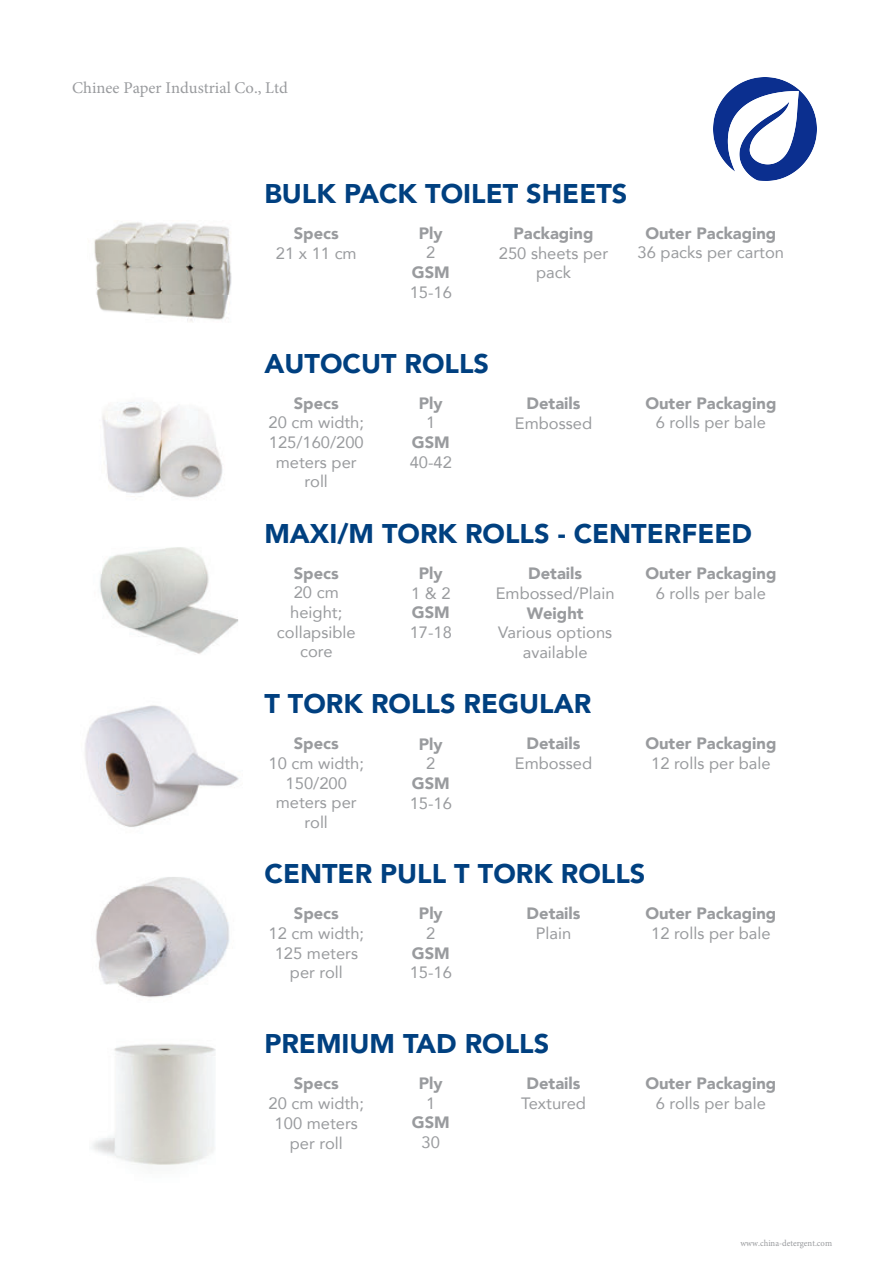
<style>
.page{position:relative;width:893px;height:1263px;background:#fff}
.page>*{position:absolute;margin:0;border:0;box-sizing:border-box;transform-origin:0 0}
.t1{font:900 27px "Avenir";color:#004080}
.t2{font:16.35px/19.6px "Avenir";color:#999b9e;text-align:center}
.t3{font:900 16.35px "Avenir";color:#999b9e}
.t4{font:16.35px "Minion Pro";color:#999b9e}
.t5{font:9px "Minion Pro";color:#999b9e;scale:.96 1}
</style>
<div class="page">
<img style="left:99px;top:547px;width:139px;height:107px">
<img style="left:85px;top:705px;width:154px;height:122px">
<img style="left:95px;top:877px;width:135px;height:121px">
<img style="left:92px;top:1044px;width:124px;height:121px">
<img style="left:94px;top:222px;width:138px;height:100px">
<img style="left:102px;top:402px;width:121px;height:96px">
<img style="left:713px;top:77px;width:104px;height:104px">
<p class="t4" style="left:72px;top:77px;width:217px">Chinee Paper Industrial Co., Ltd</p>
<h1 class="t1" style="left:264px;top:170px;width:364px">BULK PACK TOILET SHEETS</h1>
<p class="t3" style="left:294px;top:219px;width:47px">Specs</p>
<p class="t2" style="left:276px;top:243px;width:82px">21 x 11 cm</p>
<p class="t3" style="left:419px;top:219px;width:25px">Ply</p>
<p class="t2" style="left:426px;top:242px;width:11px">2</p>
<p class="t3" style="left:412px;top:258px;width:39px">GSM</p>
<p class="t2" style="left:410px;top:282px;width:44px">15-16</p>
<p class="t3" style="left:514px;top:219px;width:81px">Packaging</p>
<p class="t2" style="left:499px;top:243px;width:111px">250 sheets per pack</p>
<p class="t3" style="left:645px;top:219px;width:133px">Outer Packaging</p>
<p class="t2" style="left:638px;top:242px;width:148px">36 packs per carton</p>
<h1 class="t1" style="left:264px;top:340px;width:226px">AUTOCUT ROLLS</h1>
<p class="t3" style="left:294px;top:389px;width:47px">Specs</p>
<p class="t2" style="left:268px;top:412px;width:97px">20 cm width;<br>125/160/200 meters per roll</p>
<p class="t3" style="left:419px;top:389px;width:25px">Ply</p>
<p class="t2" style="left:426px;top:412px;width:11px">1</p>
<p class="t3" style="left:412px;top:428px;width:39px">GSM</p>
<p class="t2" style="left:410px;top:452px;width:44px">40-42</p>
<p class="t3" style="left:527px;top:389px;width:55px">Details</p>
<p class="t2" style="left:515px;top:413px;width:79px">Embossed</p>
<p class="t3" style="left:645px;top:389px;width:133px">Outer Packaging</p>
<p class="t2" style="left:656px;top:412px;width:112px">6 rolls per bale</p>
<h1 class="t1" style="left:264px;top:510px;width:489px">MAXI/M TORK ROLLS - CENTERFEED</h1>
<p class="t3" style="left:294px;top:559px;width:47px">Specs</p>
<p class="t2" style="left:277px;top:582px;width:80px">20 cm height; collapsible core</p>
<p class="t3" style="left:419px;top:559px;width:25px">Ply</p>
<p class="t2" style="left:411px;top:582px;width:41px">1 &amp; 2</p>
<p class="t3" style="left:412px;top:598px;width:39px">GSM</p>
<p class="t2" style="left:410px;top:622px;width:44px">17-18</p>
<p class="t3" style="left:645px;top:559px;width:133px">Outer Packaging</p>
<p class="t2" style="left:656px;top:582px;width:112px">6 rolls per bale</p>
<p class="t3" style="left:528px;top:559px;width:55px">Details</p>
<p class="t2" style="left:496px;top:583px;width:120px">Embossed/Plain</p>
<p class="t3" style="left:527px;top:599px;width:58px">Weight</p>
<p class="t2" style="left:498px;top:622px;width:115px">Various options available</p>
<h1 class="t1" style="left:264px;top:680px;width:328px">T TORK ROLLS REGULAR</h1>
<p class="t3" style="left:294px;top:729px;width:47px">Specs</p>
<p class="t2" style="left:268px;top:753px;width:97px">10 cm width;<br>150/200 meters per roll</p>
<p class="t3" style="left:527px;top:729px;width:55px">Details</p>
<p class="t2" style="left:515px;top:753px;width:79px">Embossed</p>
<p class="t3" style="left:419px;top:730px;width:25px">Ply</p>
<p class="t2" style="left:426px;top:753px;width:11px">2</p>
<p class="t3" style="left:412px;top:769px;width:39px">GSM</p>
<p class="t2" style="left:410px;top:793px;width:44px">15-16</p>
<p class="t3" style="left:645px;top:729px;width:133px">Outer Packaging</p>
<p class="t2" style="left:651px;top:753px;width:121px">12 rolls per bale</p>
<h1 class="t1" style="left:265px;top:850px;width:382px">CENTER PULL T TORK ROLLS</h1>
<p class="t3" style="left:294px;top:900px;width:47px">Specs</p>
<p class="t2" style="left:269px;top:923px;width:97px">12 cm width;<br>125 meters per roll</p>
<p class="t3" style="left:645px;top:899px;width:133px">Outer Packaging</p>
<p class="t2" style="left:651px;top:923px;width:121px">12 rolls per bale</p>
<p class="t3" style="left:419px;top:900px;width:25px">Ply</p>
<p class="t2" style="left:426px;top:923px;width:11px">2</p>
<p class="t3" style="left:412px;top:939px;width:39px">GSM</p>
<p class="t2" style="left:410px;top:962px;width:44px">15-16</p>
<p class="t3" style="left:527px;top:900px;width:55px">Details</p>
<p class="t2" style="left:536px;top:923px;width:37px">Plain</p>
<h1 class="t1" style="left:264px;top:1021px;width:286px">PREMIUM TAD ROLLS</h1>
<p class="t3" style="left:294px;top:1070px;width:47px">Specs</p>
<p class="t2" style="left:268px;top:1093px;width:97px">20 cm width;<br>100 meters per roll</p>
<p class="t3" style="left:419px;top:1069px;width:25px">Ply</p>
<p class="t2" style="left:426px;top:1093px;width:11px">1</p>
<p class="t3" style="left:412px;top:1109px;width:39px">GSM</p>
<p class="t2" style="left:422px;top:1132px;width:20px">30</p>
<p class="t3" style="left:527px;top:1070px;width:55px">Details</p>
<p class="t2" style="left:521px;top:1093px;width:66px">Textured</p>
<p class="t3" style="left:645px;top:1069px;width:133px">Outer Packaging</p>
<p class="t2" style="left:656px;top:1093px;width:112px">6 rolls per bale</p>
<p class="t5" style="left:740px;top:1237px;width:97px">www.china-detergent.com</p>
</div>
